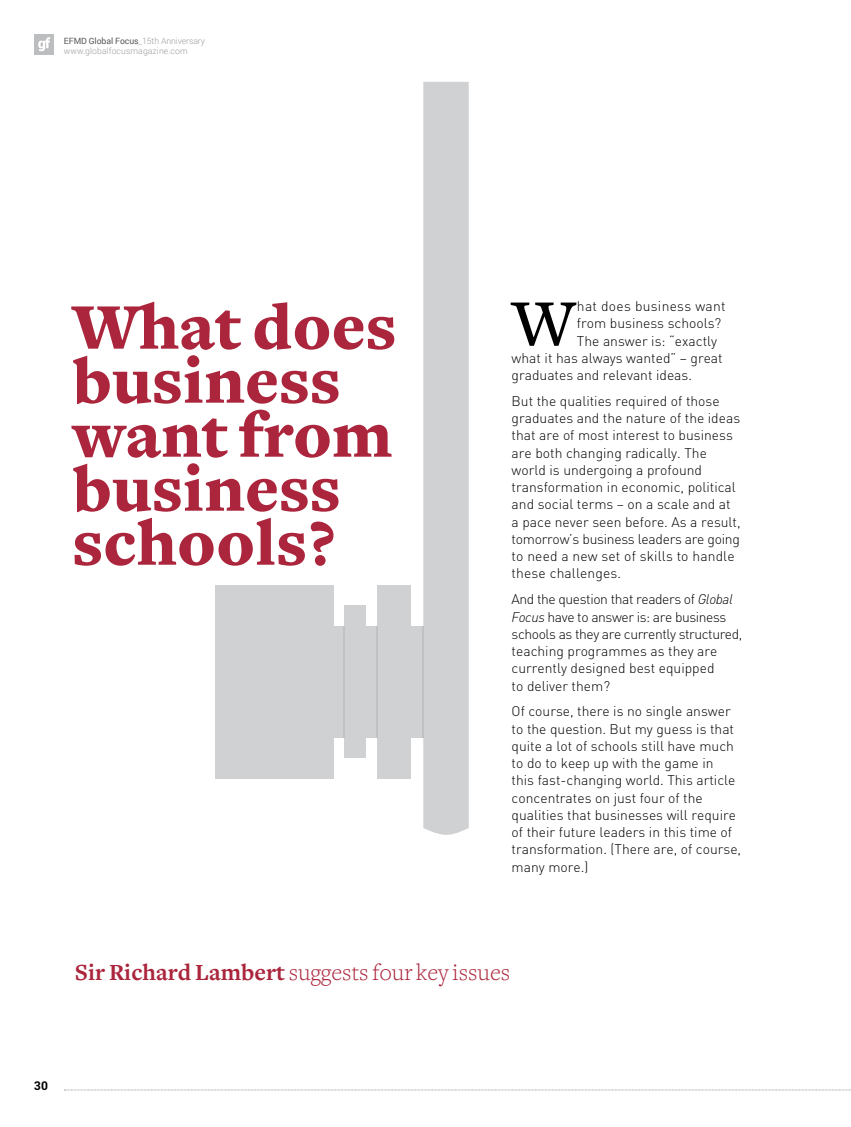
<style>
.page{position:relative;width:851px;height:1127px;background:#fff}
.page>*{position:absolute;margin:0;border:0;box-sizing:border-box;transform-origin:0 0}
.t1{font:500 69px "Freight Text";color:#000}
.t2{font:900 67.5px/54px "Freight Text";color:#ab263c}
.t3{font:300 24px "Freight Text";color:#ab263c}
.t4{font:13.8px/17.2px "DIN Light Alternate";color:#000}
.t5{font:13.8px/17.2px "DIN Light Alternate";letter-spacing:-.03em;color:#000}
.t6{font:13.8px "DIN Light Alternate";letter-spacing:.02em;color:#000}
.t7{font:700 12px "Roboto Slab";color:#000}
.t8{font:300 8.7px/10.1px "Roboto";letter-spacing:.01em;color:#9c9e9f}
.s1{font-weight:400;color:#58585a}
.s2{font-family:"DINOT";font-weight:300;font-style:italic}
.s3{font-weight:700}
</style>
<div class="page">
<svg style="left:64px;top:1089px;width:787px;height:1px"></svg>
<div style="left:34px;top:34px;width:20px;height:20px;background:#bbbdbe"></div>
<svg style="left:38px;top:37px;width:12px;height:14px"></svg>
<div style="left:423px;top:82px;width:45px;height:753px;background:#d0d1d2"></div>
<div style="left:314px;top:626px;width:115px;height:112px;background:#d0d1d2"></div>
<div style="left:344px;top:605px;width:21px;height:153px;background:#d0d1d2"></div>
<div style="left:376px;top:585px;width:34px;height:194px;background:#d0d1d2"></div>
<div style="left:215px;top:585px;width:119px;height:194px;background:#d0d1d2"></div>
<hr style="left:343px;top:626px;width:2px;height:112px;background:#eceded">
<hr style="left:376px;top:626px;width:1px;height:112px;background:#eceded">
<hr style="left:421px;top:626px;width:2px;height:112px;background:#eceded">
<p class="t8" style="left:64px;top:35px;width:143px"><span class="s1">EFMD Global Focus</span>_15th Anniversary www.globalfocusmagazine.com</p>
<h2 class="t2" style="left:72px;top:301px;width:325px">What does business want from business schools?</h2>
<h1 class="t1" style="left:511px;top:286px;width:65px">W</h1>
<p class="t6" style="left:577px;top:298px;width:150px">hat does business want</p>
<p class="t4" style="left:577px;top:315px;width:146px">from business schools?</p>
<p class="t4" style="left:577px;top:332px;width:142px">The answer is: “exactly</p>
<p class="t4" style="left:511px;top:349px;width:212px">what it has always wanted” – great</p>
<p class="t4" style="left:511px;top:366px;width:182px">graduates and relevant ideas.</p>
<p class="t4" style="left:511px;top:392px;width:230px">But the qualities required of those graduates and the nature of the ideas that are of most interest to business are both changing radically. The world is undergoing a profound transformation in economic, political and social terms – on a scale and at a pace never seen before. As a result, tomorrow’s business leaders are going to need a new set of skills to handle these challenges.</p>
<p class="t5" style="left:511px;top:590px;width:232px">And the question that readers of <span class="s2">Global Focus</span> have to answer is: are business schools as they are currently structured, teaching programmes as they are currently designed best equipped<br>to deliver them?</p>
<p class="t4" style="left:511px;top:702px;width:231px">Of course, there is no single answer to the question. But my guess is that quite a lot of schools still have much to do to keep up with the game in<br>this fast-changing world. This article concentrates on just four of the qualities that businesses will require of their future leaders in this time of transformation. (There are, of course, many more.)</p>
<h3 class="t3" style="left:75px;top:958px;width:436px"><span class="s3">Sir Richard Lambert</span> suggests four key issues</h3>
<p class="t7" style="left:34px;top:1077px;width:15px">30</p>
</div>
